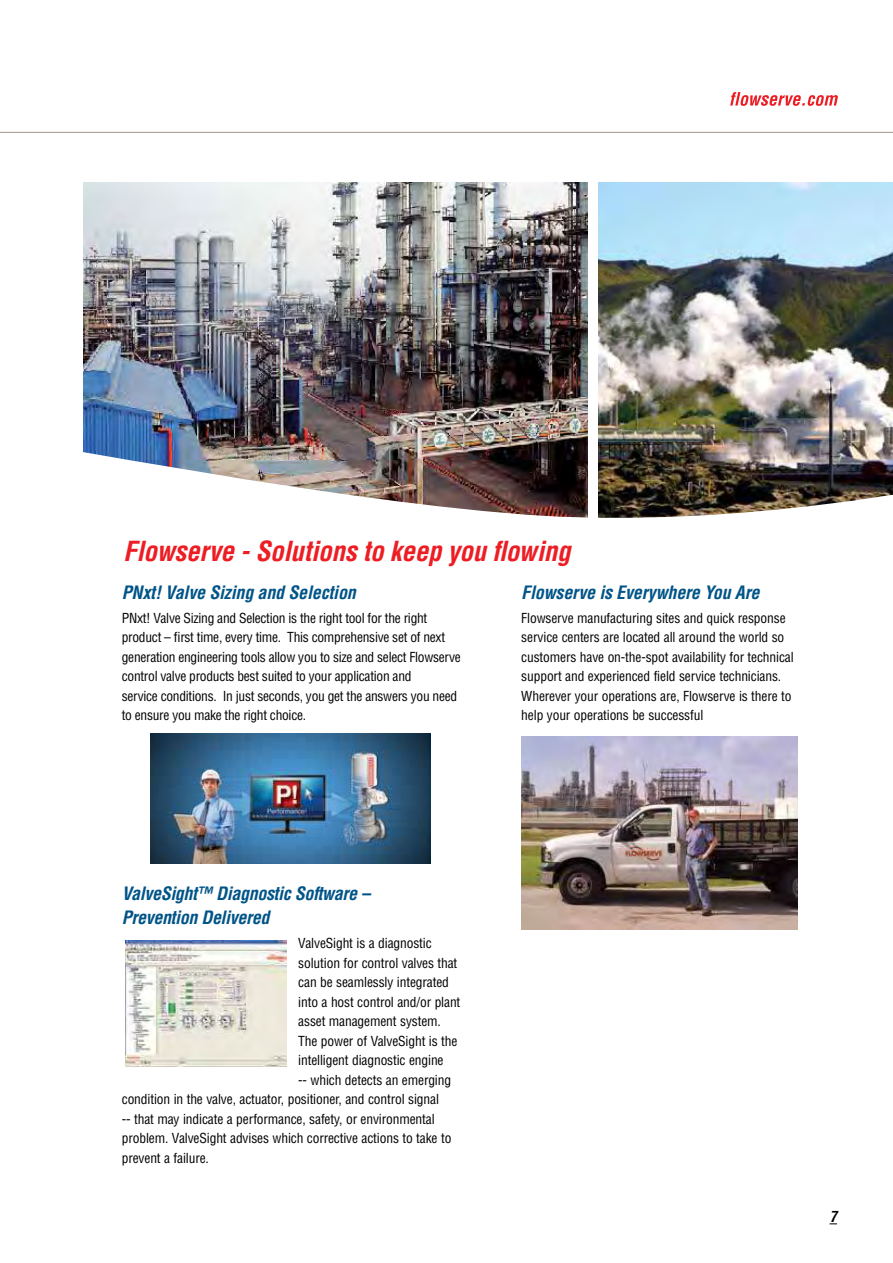
<style>
.page{position:relative;width:893px;height:1263px;background:#fff}
.page>*{position:absolute;margin:0;border:0;box-sizing:border-box;transform-origin:0 0}
.t1{font:italic 700 condensed 27px "Helvetica LT Std";letter-spacing:-.01em;color:#ed1d24}
.t2{font:italic 700 condensed 18px/24px "Helvetica LT Std";letter-spacing:-.02em;color:#005487}
.t3{font:italic 700 condensed 15px "Helvetica LT Std";color:#000}
.t4{font:condensed 13.5px/19.5px "Helvetica LT Std";letter-spacing:-.01em;color:#000}
</style>
<div class="page">
<hr style="left:0;top:132px;width:893px;height:1px;background:#a1958b">
<svg style="left:730px;top:92px;width:108px;height:14px"></svg>
<img style="left:84px;top:182px;width:503px;height:257px">
<img style="left:598px;top:182px;width:295px;height:257px">
<img style="left:83px;top:439px;width:810px;height:79px">
<img style="left:125px;top:941px;width:161px;height:125px">
<img style="left:151px;top:733px;width:279px;height:130px">
<img style="left:521px;top:736px;width:277px;height:194px">
<h1 class="t1" style="left:123px;top:534px;width:449px">Flowserve - Solutions to keep you flowing</h1>
<h2 class="t2" style="left:521px;top:580px;width:240px">Flowserve is Everywhere You Are</h2>
<p class="t4" style="left:521px;top:608px;width:274px">Flowserve manufacturing sites and quick response service centers are located all around the world so customers have on-the-spot availability for technical support and experienced field service technicians.<br>Wherever your operations are, Flowserve is there to help your operations be successful</p>
<h2 class="t2" style="left:122px;top:580px;width:236px">PNxt! Valve Sizing and Selection</h2>
<p class="t4" style="left:122px;top:608px;width:340px">PNxt! Valve Sizing and Selection is the right tool for the right product – first time, every time. This comprehensive set of next generation engineering tools allow you to size and select Flowserve control valve products best suited to your application and<br>service conditions. In just seconds, you get the answers you need to ensure you make the right choice.</p>
<h2 class="t2" style="left:122px;top:882px;width:250px">ValveSight™ Diagnostic Software –<br>Prevention Delivered</h2>
<p class="t4" style="left:298px;top:933px;width:135px">ValveSight is a diagnostic</p>
<p class="t4" style="left:298px;top:953px;width:161px">solution for control valves that</p>
<p class="t4" style="left:298px;top:972px;width:152px">can be seamlessly integrated</p>
<p class="t4" style="left:298px;top:992px;width:164px">into a host control and/or plant</p>
<p class="t4" style="left:298px;top:1011px;width:144px">asset management system.</p>
<p class="t4" style="left:298px;top:1031px;width:161px">The power of ValveSight is the</p>
<p class="t4" style="left:298px;top:1050px;width:147px">intelligent diagnostic engine</p>
<p class="t4" style="left:298px;top:1070px;width:154px">-- which detects an emerging</p>
<p class="t4" style="left:122px;top:1089px;width:319px">condition in the valve, actuator, positioner, and control signal</p>
<p class="t4" style="left:122px;top:1109px;width:314px">-- that may indicate a performance, safety, or environmental</p>
<p class="t4" style="left:122px;top:1128px;width:331px">problem. ValveSight advises which corrective actions to take to</p>
<p class="t4" style="left:122px;top:1148px;width:89px">prevent a failure.</p>
<p class="t3" style="left:829px;top:1207px;width:9px">7</p>
</div>
